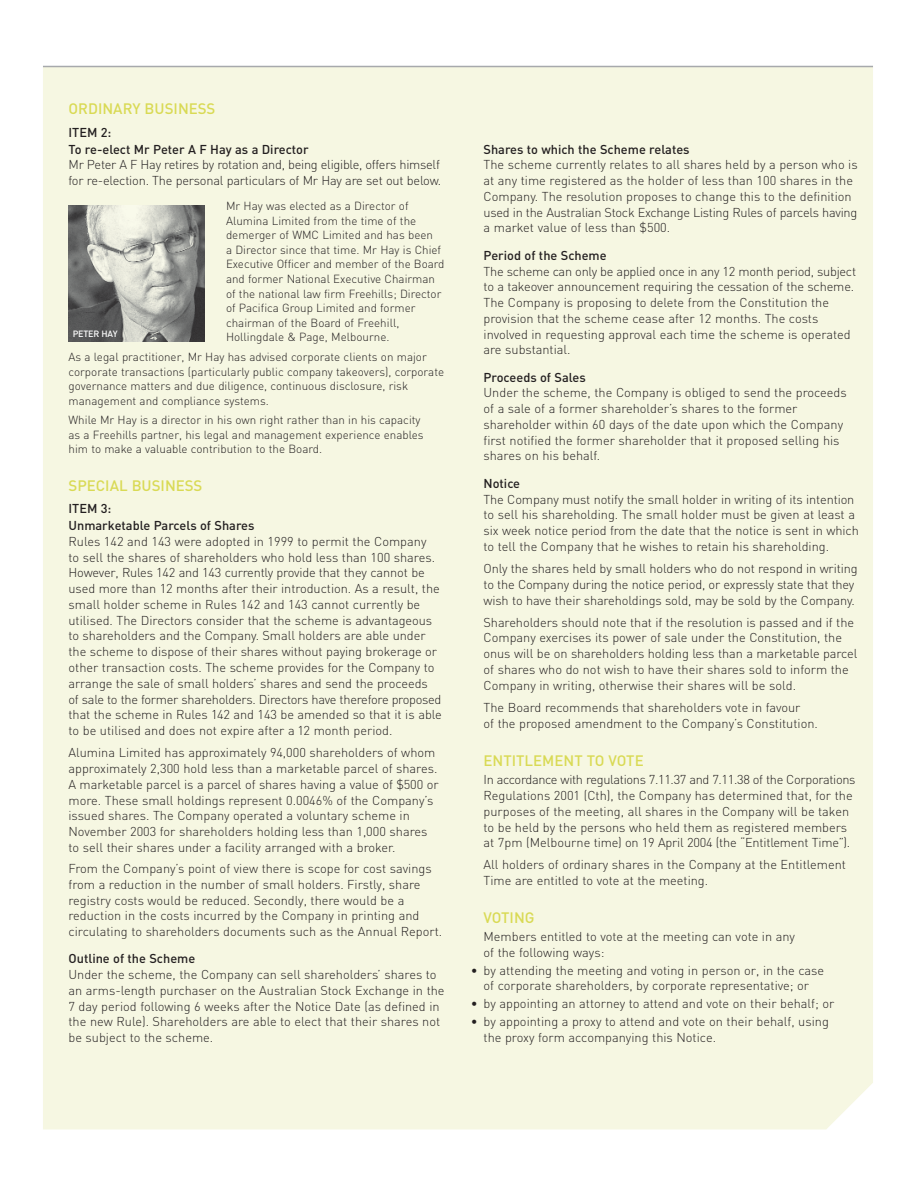
<style>
.page{position:relative;width:915px;height:1192px;background:#fff}
.page>*{position:absolute;margin:0;border:0;box-sizing:border-box;transform-origin:0 0}
.t1{font:500 15px "DIN";color:#d9da55}
.t2{font:300 12.75px/15.8px "DIN";color:#231f20}
.t3{font:500 12.75px/16.5px "DIN";color:#231f20}
.t4{font:300 12.75px/15.8px "DIN";letter-spacing:-.02em;color:#231f20}
.t5{font:300 11.7px/14.5px "DIN";color:#231f20}
.t6{font:500 9px "DIN";letter-spacing:-.015em;color:#fff}
</style>
<div class="page">
<div style="left:43px;top:65px;width:830px;height:1065px;background:#f6f7e2"></div>
<p class="t1" style="left:68px;top:104px;width:148px">ORDINARY BUSINESS</p>
<p class="t3" style="left:68px;top:126px;width:241px">ITEM 2:<br>To re-elect Mr Peter A F Hay as a Director</p>
<p class="t4" style="left:68px;top:158px;width:374px">Mr Peter A F Hay retires by rotation and, being eligible, offers himself for re-election. The personal particulars of Mr Hay are set out below.</p>
<p class="t5" style="left:226px;top:200px;width:220px">Mr Hay was elected as a Director of Alumina Limited from the time of the demerger of WMC Limited and has been<br>a Director since that time. Mr Hay is Chief Executive Officer and member of the Board and former National Executive Chairman of the national law firm Freehills; Director of Pacifica Group Limited and former chairman of the Board of Freehill, Hollingdale &amp; Page, Melbourne.</p>
<p class="t5" style="left:68px;top:351px;width:377px">As a legal practitioner, Mr Hay has advised corporate clients on major corporate transactions (particularly public company takeovers), corporate governance matters and due diligence, continuous disclosure, risk management and compliance systems.</p>
<p class="t5" style="left:68px;top:414px;width:356px">While Mr Hay is a director in his own right rather than in his capacity as a Freehills partner, his legal and management experience enables him to make a valuable contribution to the Board.</p>
<p class="t1" style="left:68px;top:480px;width:135px">SPECIAL BUSINESS</p>
<p class="t3" style="left:68px;top:502px;width:187px">ITEM 3:<br>Unmarketable Parcels of Shares</p>
<p class="t2" style="left:68px;top:535px;width:375px">Rules 142 and 143 were adopted in 1999 to permit the Company<br>to sell the shares of shareholders who hold less than 100 shares.<br>However, Rules 142 and 143 currently provide that they cannot be used more than 12 months after their introduction. As a result, the small holder scheme in Rules 142 and 143 cannot currently be utilised. The Directors consider that the scheme is advantageous to shareholders and the Company. Small holders are able under the scheme to dispose of their shares without paying brokerage or other transaction costs. The scheme provides for the Company to arrange the sale of small holders’ shares and send the proceeds<br>of sale to the former shareholders. Directors have therefore proposed that the scheme in Rules 142 and 143 be amended so that it is able to be utilised and does not expire after a 12 month period.</p>
<p class="t2" style="left:68px;top:746px;width:371px">Alumina Limited has approximately 94,000 shareholders of whom approximately 2,300 hold less than a marketable parcel of shares.<br>A marketable parcel is a parcel of shares having a value of $500 or more. These small holdings represent 0.0046% of the Company’s issued shares. The Company operated a voluntary scheme in November 2003 for shareholders holding less than 1,000 shares to sell their shares under a facility arranged with a broker.</p>
<p class="t2" style="left:68px;top:862px;width:375px">From the Company’s point of view there is scope for cost savings from a reduction in the number of small holders. Firstly, share registry costs would be reduced. Secondly, there would be a reduction in the costs incurred by the Company in printing and circulating to shareholders documents such as the Annual Report.</p>
<p class="t3" style="left:68px;top:952px;width:128px">Outline of the Scheme</p>
<p class="t2" style="left:68px;top:968px;width:377px">Under the scheme, the Company can sell shareholders’ shares to an arms-length purchaser on the Australian Stock Exchange in the 7 day period following 6 weeks after the Notice Date (as defined in the new Rule). Shareholders are able to elect that their shares not be subject to the scheme.</p>
<p class="t6" style="left:73px;top:330px;width:47px">PETER HAY</p>
<p class="t3" style="left:483px;top:142px;width:207px">Shares to which the Scheme relates</p>
<p class="t2" style="left:483px;top:158px;width:375px">The scheme currently relates to all shares held by a person who is at any time registered as the holder of less than 100 shares in the Company. The resolution proposes to change this to the definition used in the Australian Stock Exchange Listing Rules of parcels having a market value of less than $500.</p>
<p class="t3" style="left:483px;top:249px;width:125px">Period of the Scheme</p>
<p class="t2" style="left:483px;top:265px;width:374px">The scheme can only be applied once in any 12 month period, subject to a takeover announcement requiring the cessation of the scheme.<br>The Company is proposing to delete from the Constitution the provision that the scheme cease after 12 months. The costs involved in requesting approval each time the scheme is operated are substantial.</p>
<p class="t3" style="left:483px;top:370px;width:104px">Proceeds of Sales</p>
<p class="t2" style="left:483px;top:386px;width:364px">Under the scheme, the Company is obliged to send the proceeds of a sale of a former shareholder’s shares to the former shareholder within 60 days of the date upon which the Company first notified the former shareholder that it proposed selling his shares on his behalf.</p>
<p class="t3" style="left:483px;top:477px;width:38px">Notice</p>
<p class="t2" style="left:483px;top:493px;width:376px">The Company must notify the small holder in writing of its intention to sell his shareholding. The small holder must be given at least a six week notice period from the date that the notice is sent in which to tell the Company that he wishes to retain his shareholding.</p>
<p class="t2" style="left:483px;top:562px;width:375px">Only the shares held by small holders who do not respond in writing to the Company during the notice period, or expressly state that they wish to have their shareholdings sold, may be sold by the Company.</p>
<p class="t2" style="left:483px;top:616px;width:375px">Shareholders should note that if the resolution is passed and if the Company exercises its power of sale under the Constitution, the onus will be on shareholders holding less than a marketable parcel of shares who do not wish to have their shares sold to inform the Company in writing, otherwise their shares will be sold.</p>
<p class="t2" style="left:483px;top:701px;width:336px">The Board recommends that shareholders vote in favour<br>of the proposed amendment to the Company’s Constitution.</p>
<p class="t1" style="left:483px;top:756px;width:162px">ENTITLEMENT TO VOTE</p>
<p class="t2" style="left:483px;top:773px;width:373px">In accordance with regulations 7.11.37 and 7.11.38 of the Corporations Regulations 2001 (Cth), the Company has determined that, for the purposes of the meeting, all shares in the Company will be taken to be held by the persons who held them as registered members at 7pm (Melbourne time) on 19 April 2004 (the “Entitlement Time”).</p>
<p class="t2" style="left:483px;top:859px;width:364px">All holders of ordinary shares in the Company at the Entitlement<br>Time are entitled to vote at the meeting.</p>
<p class="t1" style="left:483px;top:912px;width:53px">VOTING</p>
<p class="t2" style="left:483px;top:930px;width:313px">Members entitled to vote at the meeting can vote in any of the following ways:</p>
<p class="t2" style="left:470px;top:964px;width:354px;text-align:center">• by attending the meeting and voting in person or, in the case of corporate shareholders, by corporate representative; or</p>
<p class="t2" style="left:470px;top:997px;width:365px">• by appointing an attorney to attend and vote on their behalf; or</p>
<p class="t2" style="left:483px;top:1015px;width:346px;text-indent:-13px">• by appointing a proxy to attend and vote on their behalf, using the proxy form accompanying this Notice.</p>
</div>
